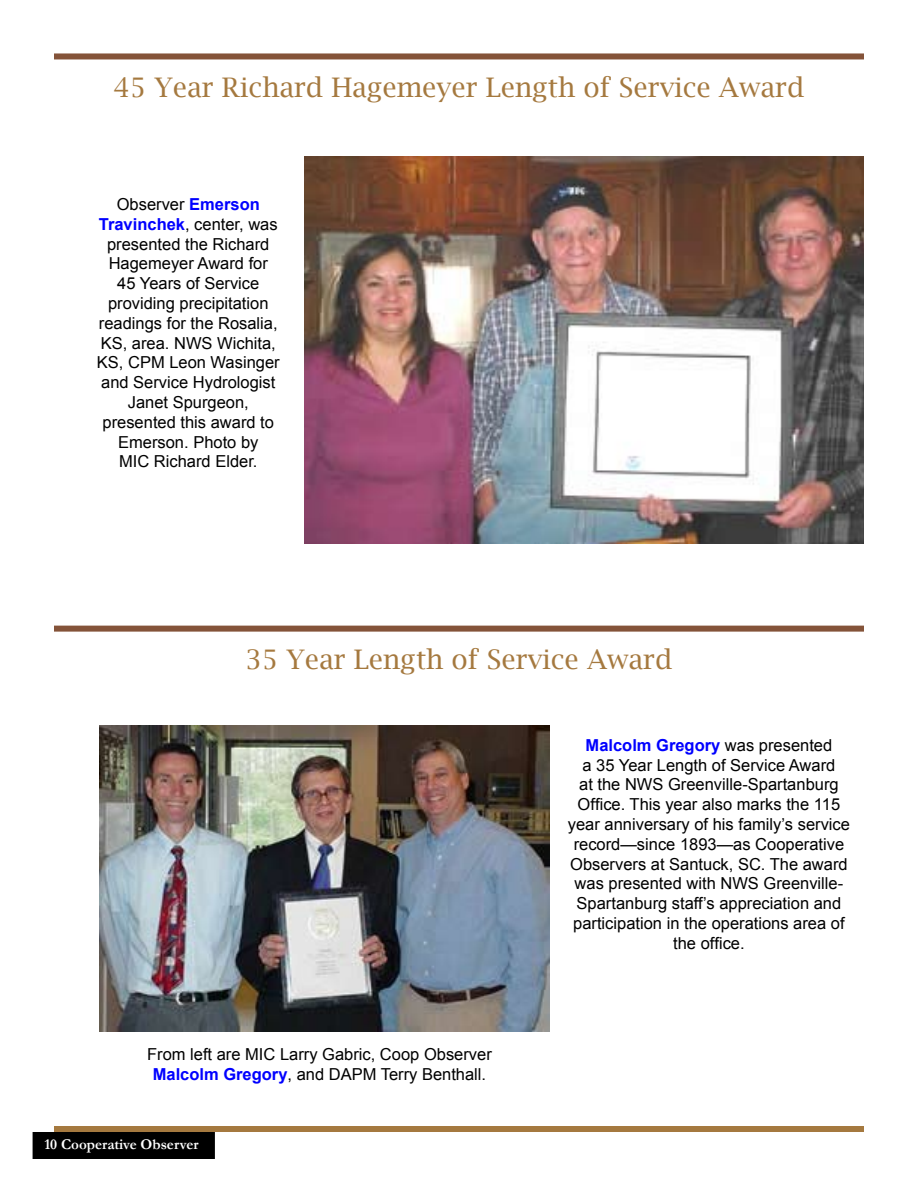
<style>
.page{position:relative;width:918px;height:1188px;background:#fff}
.page>*{position:absolute;margin:0;border:0;box-sizing:border-box;transform-origin:0 0}
.t1{font:27px "Lucida Bright";color:#a5793f}
.t2{font:16.5px/19.8px "Arial";color:#000;text-align:center}
.t3{font:700 15px "Garamond";color:#fff}
.s1{font-weight:700;color:#00f}
</style>
<div class="page">
<div style="left:33px;top:1133px;width:181px;height:25px;background:#000"></div>
<div style="left:33px;top:1132px;width:182px;height:27px;border:2px solid #000"></div>
<div style="left:54px;top:1126px;width:810px;height:6px;background:#a5793f"></div>
<div style="left:54px;top:53px;width:810px;height:6px;background:#845339"></div>
<div style="left:54px;top:626px;width:810px;height:6px;background:#845339"></div>
<img style="left:305px;top:157px;width:559px;height:386px">
<img style="left:100px;top:725px;width:450px;height:306px">
<h1 class="t1" style="left:114px;top:72px;width:692px">45 Year Richard Hagemeyer Length of Service Award</h1>
<p class="t2" style="left:97px;top:194px;width:184px">Observer <span class="s1">Emerson<br>Travinchek</span>, center, was presented the Richard<br>Hagemeyer Award for<br>45 Years of Service providing precipitation readings for the Rosalia,<br>KS, area. NWS Wichita,<br>KS, CPM Leon Wasinger and Service Hydrologist<br>Janet Spurgeon, presented this award to<br>Emerson. Photo by<br>MIC Richard Elder.</p>
<h1 class="t1" style="left:245px;top:644px;width:429px">35 Year Length of Service Award</h1>
<p class="t2" style="left:147px;top:1044px;width:346px">From left are MIC Larry Gabric, Coop Observer<br><span class="s1">Malcolm Gregory</span>, and DAPM Terry Benthall.</p>
<p class="t3" style="left:44px;top:1134px;width:156px">10 Cooperative Observer</p>
<p class="t2" style="left:568px;top:735px;width:284px"><span class="s1">Malcolm Gregory</span> was presented<br>a 35 Year Length of Service Award<br>at the NWS Greenville-Spartanburg Office. This year also marks the 115 year anniversary of his family’s service record—since 1893—as Cooperative Observers at Santuck, SC. The award was presented with NWS Greenville-Spartanburg staff’s appreciation and participation in the operations area of the office.</p>
</div>
